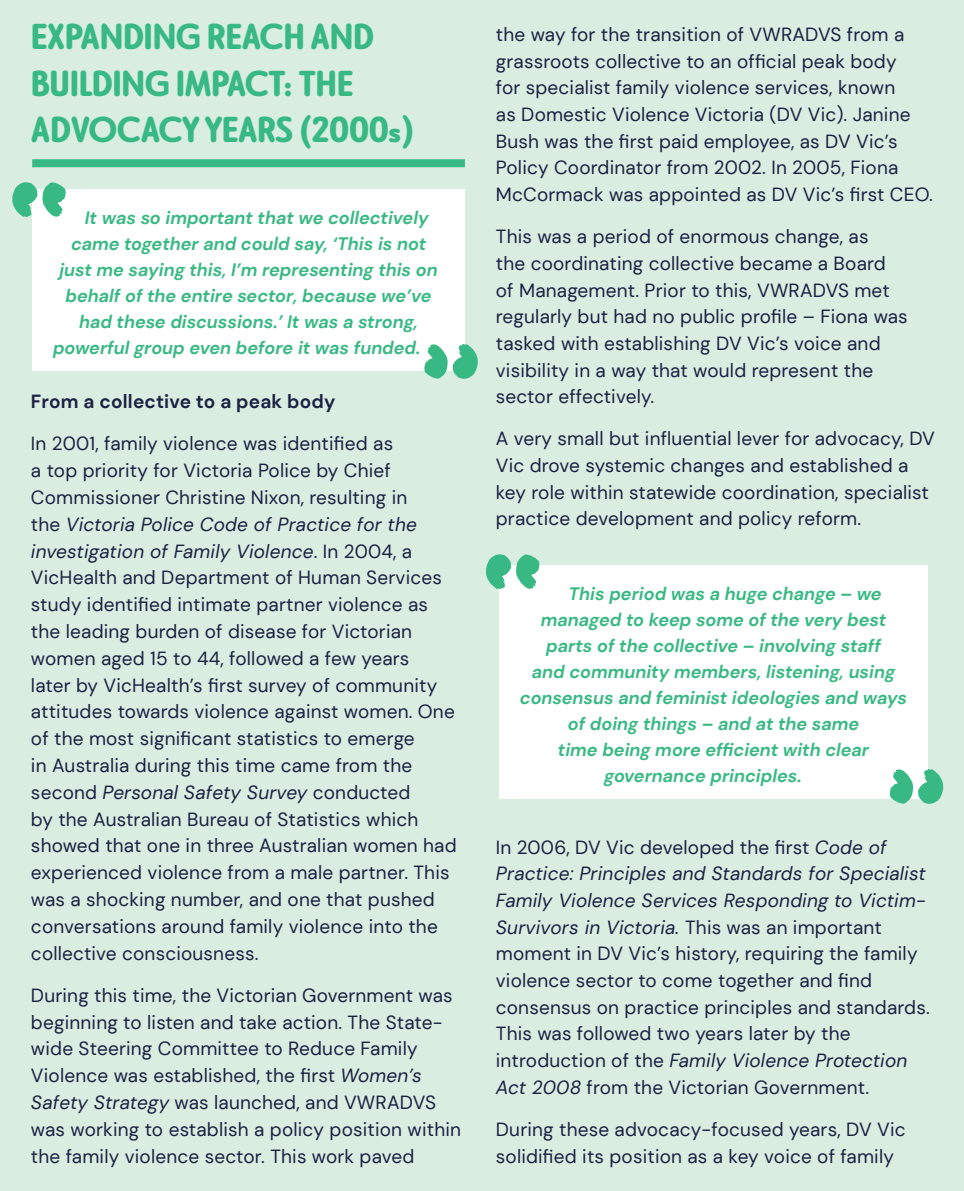
<style>
.page{position:relative;width:964px;height:1191px;background:#d9ede1}
.page>*{position:absolute;margin:0;border:0;box-sizing:border-box;transform-origin:0 0}
.t1{font:900 36px/46.8px "Le Havre Rounded";letter-spacing:-.01em;color:#38b983}
.t2{font:19px/26.8px "DM Sans";letter-spacing:.01em;color:#1c2243}
.t3{font:700 19px "DM Sans";letter-spacing:.01em;color:#1c2243}
.t4{font:italic 700 18px "DM Sans";color:#38b983}
.s1{font-style:italic}
</style>
<div class="page">
<div style="left:32px;top:189px;width:433px;height:182px;background:#fff"></div>
<div style="left:32px;top:159px;width:433px;height:8px;background:#38b983"></div>
<svg style="left:12px;top:182px;width:54px;height:35px"></svg>
<svg style="left:424px;top:344px;width:54px;height:35px"></svg>
<div style="left:499px;top:565px;width:429px;height:234px;background:#fff"></div>
<svg style="left:485px;top:554px;width:54px;height:35px"></svg>
<svg style="left:889px;top:769px;width:54px;height:35px"></svg>
<p class="t1" style="left:31px;top:13px;width:384px">EXPANDING REACH AND<br>BUILDING IMPACT: THE<br>ADVOCACY YEARS (2000s)</p>
<p class="t4" style="left:85px;top:206px;width:345px">It was so important that we collectively</p>
<p class="t4" style="left:71px;top:232px;width:357px">came together and could say, ‘This is not</p>
<p class="t4" style="left:59px;top:258px;width:380px">just me saying this, I’m representing this on</p>
<p class="t4" style="left:66px;top:284px;width:367px">behalf of the entire sector, because we’ve</p>
<p class="t4" style="left:79px;top:310px;width:340px">had these discussions.’ It was a strong,</p>
<p class="t4" style="left:53px;top:336px;width:369px">powerful group even before it was funded.</p>
<p class="t3" style="left:31px;top:389px;width:306px">From a collective to a peak body</p>
<p class="t2" style="left:31px;top:430px;width:427px">In 2001, family violence was identified as<br>a top priority for Victoria Police by Chief Commissioner Christine Nixon, resulting in<br>the <span class="s1">Victoria Police Code of Practice for the investigation of Family Violence</span>. In 2004, a VicHealth and Department of Human Services study identified intimate partner violence as the leading burden of disease for Victorian women aged 15 to 44, followed a few years<br>later by VicHealth’s first survey of community attitudes towards violence against women. One of the most significant statistics to emerge<br>in Australia during this time came from the second <span class="s1">Personal Safety Survey</span> conducted<br>by the Australian Bureau of Statistics which showed that one in three Australian women had experienced violence from a male partner. This was a shocking number, and one that pushed conversations around family violence into the collective consciousness.</p>
<p class="t2" style="left:31px;top:981px;width:431px">During this time, the Victorian Government was beginning to listen and take action. The State&shy;wide Steering Committee to Reduce Family Violence was established, the first <span class="s1">Women’s Safety Strategy</span> was launched, and VWRADVS was working to establish a policy position within the family violence sector. This work paved</p>
<p class="t2" style="left:496px;top:21px;width:438px">the way for the transition of VWRADVS from a grassroots collective to an official peak body<br>for specialist family violence services, known<br>as Domestic Violence Victoria (DV Vic). Janine Bush was the first paid employee, as DV Vic’s Policy Coordinator from 2002. In 2005, Fiona McCormack was appointed as DV Vic’s first CEO.</p>
<p class="t2" style="left:496px;top:223px;width:413px">This was a period of enormous change, as<br>the coordinating collective became a Board of Management. Prior to this, VWRADVS met regularly but had no public profile – Fiona was tasked with establishing DV Vic’s voice and visibility in a way that would represent the sector effectively.</p>
<p class="t2" style="left:496px;top:425px;width:441px">A very small but influential lever for advocacy, DV Vic drove systemic changes and established a key role within statewide coordination, specialist practice development and policy reform.</p>
<p class="t4" style="left:568px;top:582px;width:315px">This period was a huge change – we</p>
<p class="t4" style="left:541px;top:608px;width:347px">managed to keep some of the very best</p>
<p class="t4" style="left:546px;top:634px;width:336px">parts of the collective – involving staff</p>
<p class="t4" style="left:532px;top:660px;width:365px">and community members, listening, using</p>
<p class="t4" style="left:520px;top:686px;width:389px">consensus and feminist ideologies and ways</p>
<p class="t4" style="left:568px;top:712px;width:293px">of doing things – and at the same</p>
<p class="t4" style="left:558px;top:738px;width:313px">time being more efficient with clear</p>
<p class="t4" style="left:604px;top:764px;width:199px">governance principles.</p>
<p class="t2" style="left:496px;top:833px;width:435px">In 2006, DV Vic developed the first <span class="s1">Code of Practice: Principles and Standards for Specialist Family Violence Services Responding to Victim-Survivors in Victoria.</span> This was an important moment in DV Vic’s history, requiring the family violence sector to come together and find consensus on practice principles and standards.<br>This was followed two years later by the introduction of the <span class="s1">Family Violence Protection Act 2008</span> from the Victorian Government.</p>
<p class="t2" style="left:496px;top:1116px;width:411px">During these advocacy-focused years, DV Vic solidified its position as a key voice of family</p>
</div>
